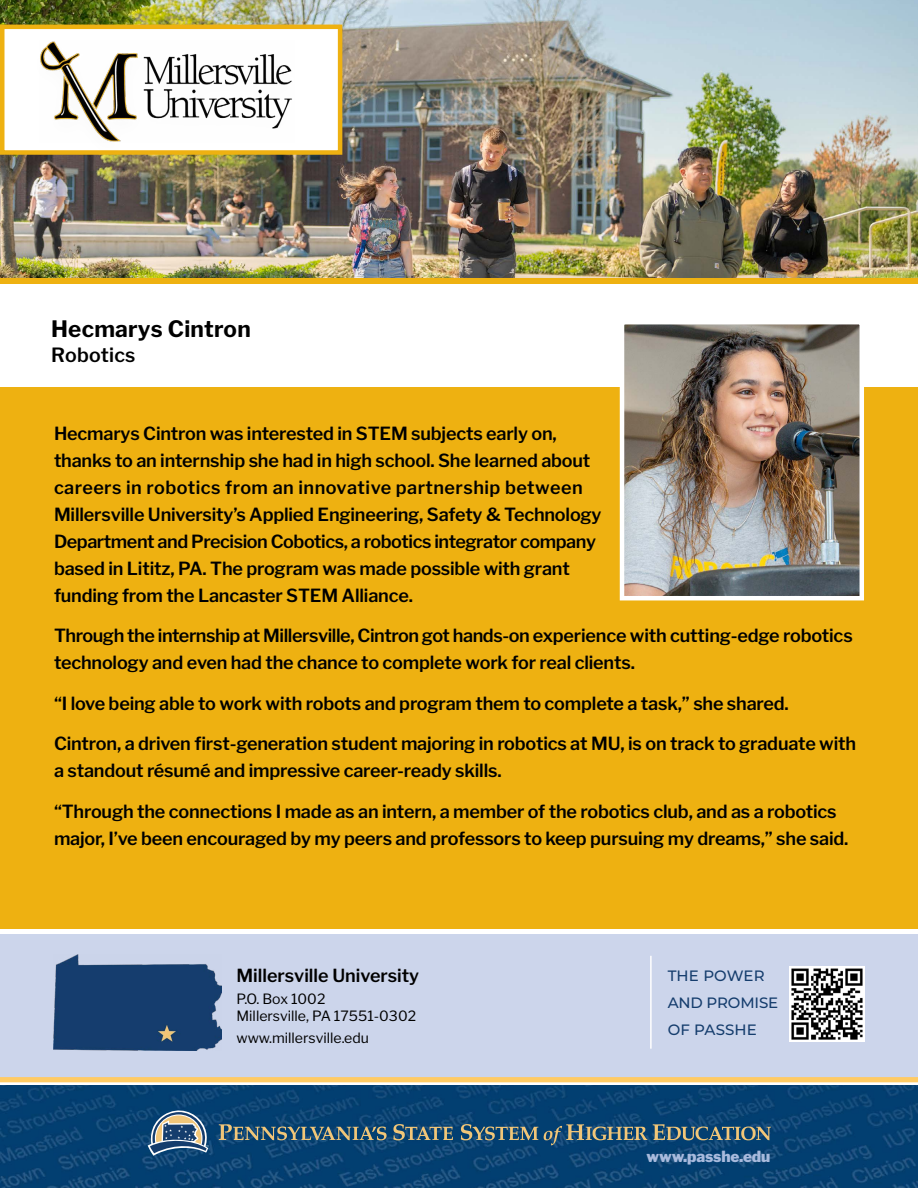
<style>
.page{position:relative;width:918px;height:1188px;background:#fff}
.page>*{position:absolute;margin:0;border:0;box-sizing:border-box;transform-origin:0 0}
.t1{font:700 22.5px "Libre Franklin";letter-spacing:.01em;color:#000}
.t2{font:600 19.5px "Libre Franklin";letter-spacing:.01em;color:#000}
.t3{font:600 18px/27px "Libre Franklin";letter-spacing:-.01em;color:#000}
.t4{font:600 17.85px "Libre Franklin";color:#000}
.t5{font:900 15.3px "Libre Franklin";letter-spacing:-.01em;color:#a8badd}
.t6{font:500 15px/27px "Montserrat";letter-spacing:-.005em;color:#153d6d}
.t7{font:14.1px/17px "Libre Franklin";color:#000}
</style>
<div class="page">
<img style="left:0;top:0;width:918px;height:279px">
<div style="left:0;top:25px;width:342px;height:130px;background:#fff;border:4px solid #eeb111"></div>
<div style="left:26px;top:40px;width:279px;height:119px;background:#000;opacity:.03"></div>
<img style="left:40px;top:41px;width:255px;height:102px">
<img style="left:0;top:1085px;width:918px;height:103px">
<div style="left:0;top:934px;width:917px;height:143px;background:#ccd5eb"></div>
<div style="left:0;top:279px;width:918px;height:650px;background:#eeb111"></div>
<div style="left:0;top:284px;width:918px;height:103px;background:#fff"></div>
<img style="left:625px;top:325px;width:234px;height:270px">
<div style="left:620px;top:320px;width:244px;height:280px;border:4px solid #fff"></div>
<div style="left:0;top:1077px;width:918px;height:5px;background:#ffcb64"></div>
<img style="left:53px;top:955px;width:169px;height:95px">
<svg style="left:219px;top:1124px;width:168px;height:16px;background:#4f6a73"></svg>
<svg style="left:393px;top:1124px;width:60px;height:16px"></svg>
<svg style="left:461px;top:1124px;width:77px;height:16px"></svg>
<svg style="left:544px;top:1124px;width:103px;height:21px;background:#446474"></svg>
<svg style="left:653px;top:1124px;width:118px;height:16px;background:#516b74"></svg>
<svg style="left:148px;top:1110px;width:62px;height:46px;background:#59758d"></svg>
<hr style="left:650px;top:956px;width:2px;height:93px;background:#fff">
<img style="left:791px;top:968px;width:72px;height:72px">
<div style="left:789px;top:966px;width:76px;height:76px;border:1px solid #fff"></div>
<p class="t1" style="left:51px;top:315px;width:201px">Hecmarys Cintron</p>
<p class="t2" style="left:51px;top:344px;width:86px">Robotics</p>
<p class="t3" style="left:54px;top:420px;width:549px">Hecmarys Cintron was interested in STEM subjects early on, thanks to an internship she had in high school. She learned about careers in robotics from an innovative partnership between Millersville University’s Applied Engineering, Safety &amp; Technology Department and Precision Cobotics, a robotics integrator company based in Lititz, PA. The program was made possible with grant funding from the Lancaster STEM Alliance.</p>
<p class="t3" style="left:54px;top:622px;width:800px">Through the internship at Millersville, Cintron got hands-on experience with cutting-edge robotics technology and even had the chance to complete work for real clients.</p>
<p class="t3" style="left:54px;top:690px;width:736px">“I love being able to work with robots and program them to complete a task,” she shared.</p>
<p class="t3" style="left:54px;top:730px;width:804px">Cintron, a driven first-generation student majoring in robotics at MU, is on track to graduate with a standout résumé and impressive career-ready skills.</p>
<p class="t3" style="left:54px;top:798px;width:796px">“Through the connections I made as an intern, a member of the robotics club, and as a robotics major, I’ve been encouraged by my peers and professors to keep pursuing my dreams,” she said.</p>
<p class="t4" style="left:237px;top:965px;width:184px">Millersville University</p>
<p class="t7" style="left:237px;top:991px;width:181px">P.O. Box 1002<br>Millersville, PA 17551-0302</p>
<p class="t7" style="left:237px;top:1029px;width:134px">www.millersville.edu</p>
<p class="t6" style="left:668px;top:962px;width:112px">THE POWER<br>AND PROMISE<br>OF PASSHE</p>
<p class="t5" style="left:647px;top:1147px;width:125px">www.passhe.edu</p>
</div>
